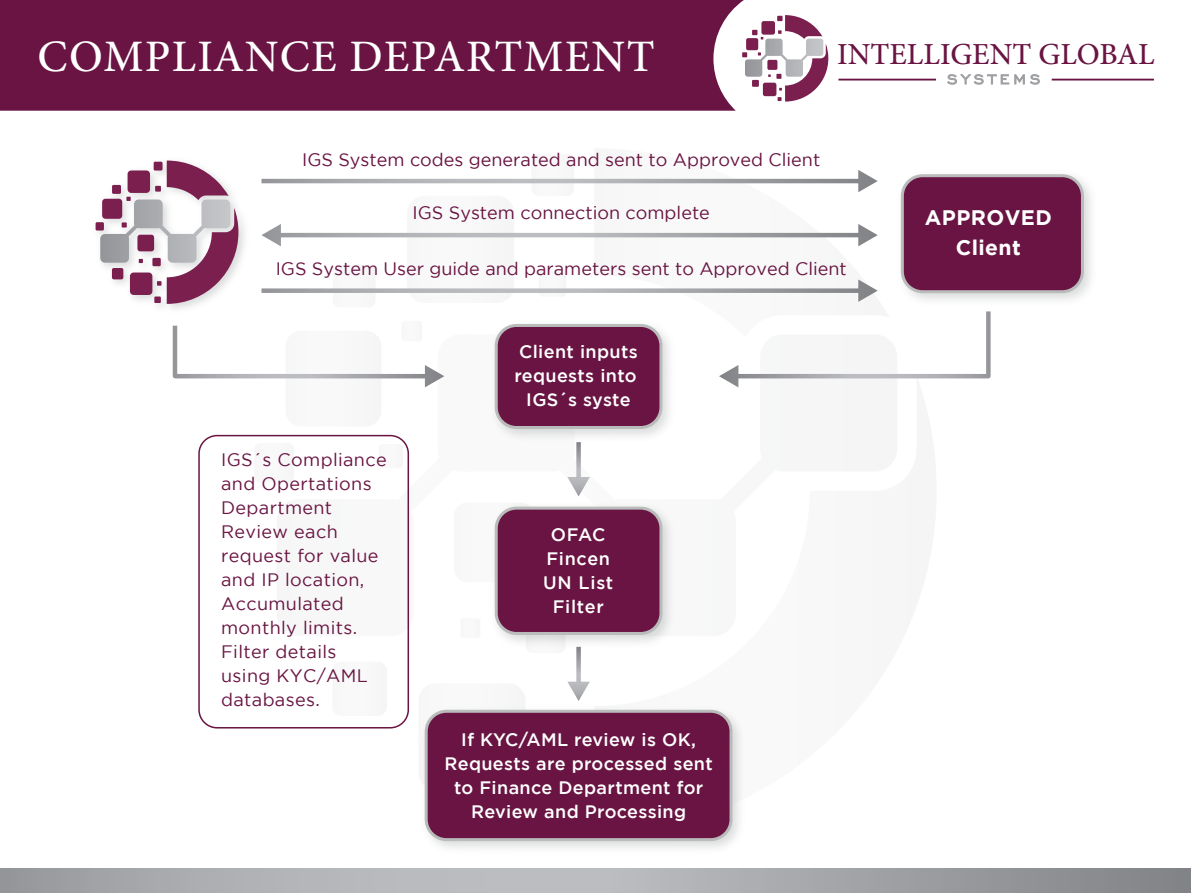
<style>
.page{position:relative;width:1191px;height:893px;background:#fff}
.page>*{position:absolute;margin:0;border:0;box-sizing:border-box;transform-origin:0 0}
.t1{font:500 45px "Minion Pro";letter-spacing:.03em;color:#fff}
.t2{font:500 30.6px "Minion Pro";color:#691442}
.t3{font:700 21px/30px "Gotham";letter-spacing:.02em;color:#fff;text-align:center}
.t4{font:18px/24px "Gotham";letter-spacing:.02em;color:#691442}
.t5{font:18px "Gotham";color:#691442}
.t6{font:500 18px/24px "Gotham";letter-spacing:.02em;color:#fff;text-align:center}
.t7{font:500 18px/24px "Gotham";letter-spacing:.04em;color:#fff;text-align:center}
</style>
<div class="page">
<div style="left:254px;top:443px;width:40px;height:40px;background:#f8f8f8;border-radius:6px"></div>
<div style="left:407px;top:196px;width:107px;height:107px;background:#f8f8f8;border-radius:18px"></div>
<div style="left:531px;top:154px;width:43px;height:42px;background:#f8f8f8;border-radius:7px"></div>
<svg style="left:594px;top:178px;width:284px;height:69px"></svg>
<div style="left:538px;top:269px;width:28px;height:28px;background:#f8f8f8;border-radius:5px"></div>
<div style="left:333px;top:265px;width:42px;height:42px;background:#f8f8f8;border-radius:7px"></div>
<div style="left:332px;top:662px;width:55px;height:54px;background:#f8f8f8;border-radius:9px"></div>
<div style="left:526px;top:613px;width:39px;height:40px;background:#f8f8f8;border-radius:6px"></div>
<div style="left:418px;top:683px;width:107px;height:107px;background:#f8f8f8;border-radius:18px"></div>
<div style="left:460px;top:618px;width:20px;height:20px;background:#f8f8f8;border-radius:3px"></div>
<img style="left:494px;top:503px;width:178px;height:144px">
<div style="left:496px;top:508px;width:165px;height:125px;background:#691442;border-radius:20px"></div>
<div style="left:495px;top:507px;width:167px;height:128px;border:3px solid #babcbc;border-radius:20px"></div>
<img style="left:493px;top:324px;width:176px;height:115px">
<div style="left:496px;top:325px;width:165px;height:102px;background:#691442;border-radius:20px"></div>
<div style="left:495px;top:324px;width:167px;height:105px;border:3px solid #babcbc;border-radius:20px"></div>
<img style="left:900px;top:177px;width:191px;height:123px">
<div style="left:902px;top:176px;width:180px;height:116px;background:#691442;border-radius:20px"></div>
<div style="left:901px;top:174px;width:183px;height:119px;border:3px solid #babcbc;border-radius:20px"></div>
<svg style="left:261px;top:179px;width:597px;height:4px"></svg>
<svg style="left:858px;top:170px;width:19px;height:22px"></svg>
<svg style="left:172px;top:325px;width:272px;height:62px"></svg>
<svg style="left:261px;top:288px;width:458px;height:5px;fill:#b7b8bb"></svg>
<svg style="left:719px;top:279px;width:273px;height:108px"></svg>
<svg style="left:281px;top:233px;width:577px;height:4px"></svg>
<svg style="left:261px;top:224px;width:20px;height:22px"></svg>
<svg style="left:858px;top:224px;width:19px;height:22px"></svg>
<svg style="left:576px;top:442px;width:5px;height:35px"></svg>
<svg style="left:567px;top:477px;width:23px;height:19px"></svg>
<svg style="left:576px;top:647px;width:5px;height:35px"></svg>
<svg style="left:567px;top:682px;width:23px;height:19px"></svg>
<svg style="left:0;top:869px;width:1191px;height:24px"></svg>
<img style="left:424px;top:707px;width:318px;height:141px">
<div style="left:426px;top:711px;width:305px;height:129px;background:#691442;border-radius:20px"></div>
<div style="left:425px;top:710px;width:307px;height:131px;border:3px solid #babcbc;border-radius:20px"></div>
<div style="left:198px;top:435px;width:211px;height:293px;border:2px solid #691442;border-radius:18px"></div>
<div style="left:0;top:0;width:744px;height:111px;background:#691442"></div>
<svg style="left:947px;top:74px;width:77px;height:11px"></svg>
<svg style="left:1030px;top:74px;width:9px;height:11px"></svg>
<hr style="left:1051px;top:79px;width:103px;height:2px;background:#691442">
<hr style="left:838px;top:79px;width:98px;height:2px;background:#691442">
<svg style="left:742px;top:15px;width:86px;height:87px"></svg>
<img style="left:95px;top:160px;width:150px;height:149px">
<div style="left:96px;top:222px;width:8px;height:9px;background:#7b1f4f"></div>
<svg style="left:100px;top:161px;width:138px;height:143px"></svg>
<h1 class="t1" style="left:37px;top:26px;width:619px">COMPLIANCE DEPARTMENT</h1>
<h2 class="t2" style="left:837px;top:33px;width:319px">INTELLIGENT GLOBAL</h2>
<p class="t5" style="left:302px;top:149px;width:519px">IGS System codes generated and sent to Approved Client</p>
<p class="t5" style="left:412px;top:203px;width:299px">IGS System connection complete</p>
<p class="t5" style="left:276px;top:258px;width:572px">IGS System User guide and parameters sent to Approved Client</p>
<p class="t4" style="left:221px;top:447px;width:167px">IGS´s Compliance and Opertations<br>Department<br>Review each request for value and IP location,<br>Accumulated monthly limits.<br>Filter details using KYC/AML databases.</p>
<p class="t6" style="left:514px;top:339px;width:125px">Client inputs requests into<br>IGS´s syste</p>
<p class="t7" style="left:543px;top:522px;width:72px">OFAC<br>Fincen<br>UN List<br>Filter</p>
<p class="t6" style="left:444px;top:727px;width:270px">If KYC/AML review is OK,<br>Requests are processed sent to Finance Department for<br>Review and Processing</p>
<p class="t3" style="left:925px;top:202px;width:128px">APPROVED<br>Client</p>
</div>
